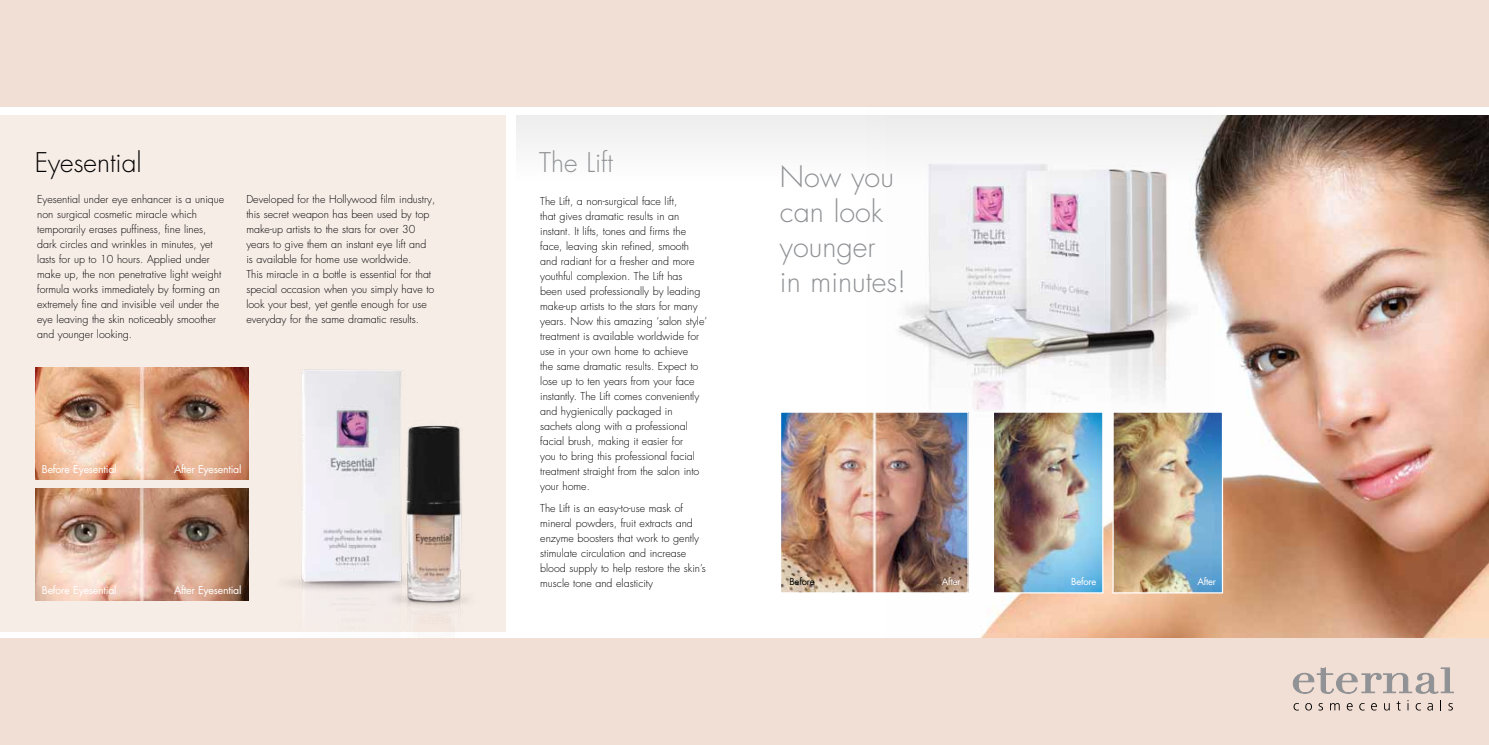
<style>
.page{position:relative;width:1489px;height:745px;background:#fff}
.page>*{position:absolute;margin:0;border:0;box-sizing:border-box;transform-origin:0 0}
.t1{font:300 28.75px/35px "Futura";color:#909295}
.t2{font:300 26.38px "Futura";color:#000}
.t3{font:300 26.38px "Futura";color:#909295}
.t4{font:300 10.62px/15px "Futura";color:#000}
.t5{font:10.5px "Futura";letter-spacing:-.02em;color:#fff}
.t6{font:9.38px "Futura";letter-spacing:-.02em;color:#fff}
.t7{font:9.38px "Futura";letter-spacing:-.02em;color:#000}
</style>
<div class="page">
<div style="left:0;top:115px;width:507px;height:516px;background:#f7ede7"></div>
<img style="left:980px;top:115px;width:508px;height:523px">
<svg style="left:516px;top:115px;width:717px;height:484px"></svg>
<div style="left:0;top:0;width:1488px;height:106px;background:#f1ded4"></div>
<img style="left:35px;top:367px;width:213px;height:112px">
<img style="left:35px;top:488px;width:213px;height:112px">
<img style="left:866px;top:106px;width:348px;height:341px">
<img style="left:248px;top:367px;width:231px;height:265px">
<div style="left:0;top:638px;width:1488px;height:106px;background:#f1ded4"></div>
<img style="left:782px;top:413px;width:184px;height:178px">
<div style="left:780px;top:411px;width:188px;height:182px;border:1px solid #fff"></div>
<img style="left:994px;top:413px;width:107px;height:178px">
<div style="left:992px;top:411px;width:111px;height:182px;border:1px solid #fff"></div>
<img style="left:1114px;top:413px;width:106px;height:178px">
<div style="left:1112px;top:411px;width:110px;height:182px;border:1px solid #fff"></div>
<svg style="left:1292px;top:667px;width:161px;height:26px"></svg>
<svg style="left:1293px;top:703px;width:5px;height:7px"></svg>
<svg style="left:1305px;top:703px;width:6px;height:7px"></svg>
<svg style="left:1318px;top:703px;width:4px;height:7px"></svg>
<svg style="left:1330px;top:703px;width:9px;height:6px"></svg>
<svg style="left:1346px;top:703px;width:6px;height:7px"></svg>
<svg style="left:1359px;top:703px;width:5px;height:7px"></svg>
<svg style="left:1371px;top:703px;width:5px;height:7px"></svg>
<svg style="left:1384px;top:703px;width:5px;height:7px"></svg>
<svg style="left:1396px;top:701px;width:4px;height:9px"></svg>
<svg style="left:1415px;top:703px;width:5px;height:7px"></svg>
<svg style="left:1427px;top:703px;width:5px;height:7px"></svg>
<svg style="left:1448px;top:703px;width:4px;height:7px"></svg>
<h2 class="t2" style="left:35px;top:145px;width:108px">Eyesential</h2>
<p class="t4" style="left:37px;top:191px;width:189px">Eyesential under eye enhancer is a unique non surgical cosmetic miracle which temporarily erases puffiness, fine lines, dark circles and wrinkles in minutes, yet lasts for up to 10 hours. Applied under make up, the non penetrative light weight formula works immediately by forming an extremely fine and invisible veil under the eye leaving the skin noticeably smoother and younger looking.</p>
<p class="t4" style="left:246px;top:191px;width:190px">Developed for the Hollywood film industry, this secret weapon has been used by top make-up artists to the stars for over 30 years to give them an instant eye lift and is available for home use worldwide.<br>This miracle in a bottle is essential for that special occasion when you simply have to look your best, yet gentle enough for use everyday for the same dramatic results.</p>
<p class="t5" style="left:42px;top:461px;width:76px">Before Eyesential</p>
<p class="t5" style="left:174px;top:461px;width:69px">After Eyesential</p>
<p class="t5" style="left:42px;top:582px;width:76px">Before Eyesential</p>
<p class="t5" style="left:174px;top:582px;width:69px">After Eyesential</p>
<h2 class="t3" style="left:539px;top:145px;width:75px">The Lift</h2>
<p class="t4" style="left:540px;top:193px;width:168px">The Lift, a non-surgical face lift,<br>that gives dramatic results in an instant. It lifts, tones and firms the face, leaving skin refined, smooth and radiant for a fresher and more youthful complexion. The Lift has<br>been used professionally by leading make-up artists to the stars for many years. Now this amazing ‘salon style’ treatment is available worldwide for use in your own home to achieve<br>the same dramatic results. Expect to lose up to ten years from your face instantly. The Lift comes conveniently and hygienically packaged in<br>sachets along with a professional facial brush, making it easier for<br>you to bring this professional facial treatment straight from the salon into your home.</p>
<p class="t4" style="left:540px;top:500px;width:167px">The Lift is an easy-to-use mask of mineral powders, fruit extracts and enzyme boosters that work to gently stimulate circulation and increase blood supply to help restore the skin’s muscle tone and elasticity</p>
<h1 class="t1" style="left:780px;top:159px;width:128px">Now you can look younger<br>in minutes!</h1>
<p class="t7" style="left:789px;top:574px;width:27px">Before</p>
<p class="t6" style="left:941px;top:574px;width:20px">After</p>
<p class="t6" style="left:1071px;top:574px;width:27px">Before</p>
<p class="t6" style="left:1197px;top:574px;width:20px">After</p>
</div>
